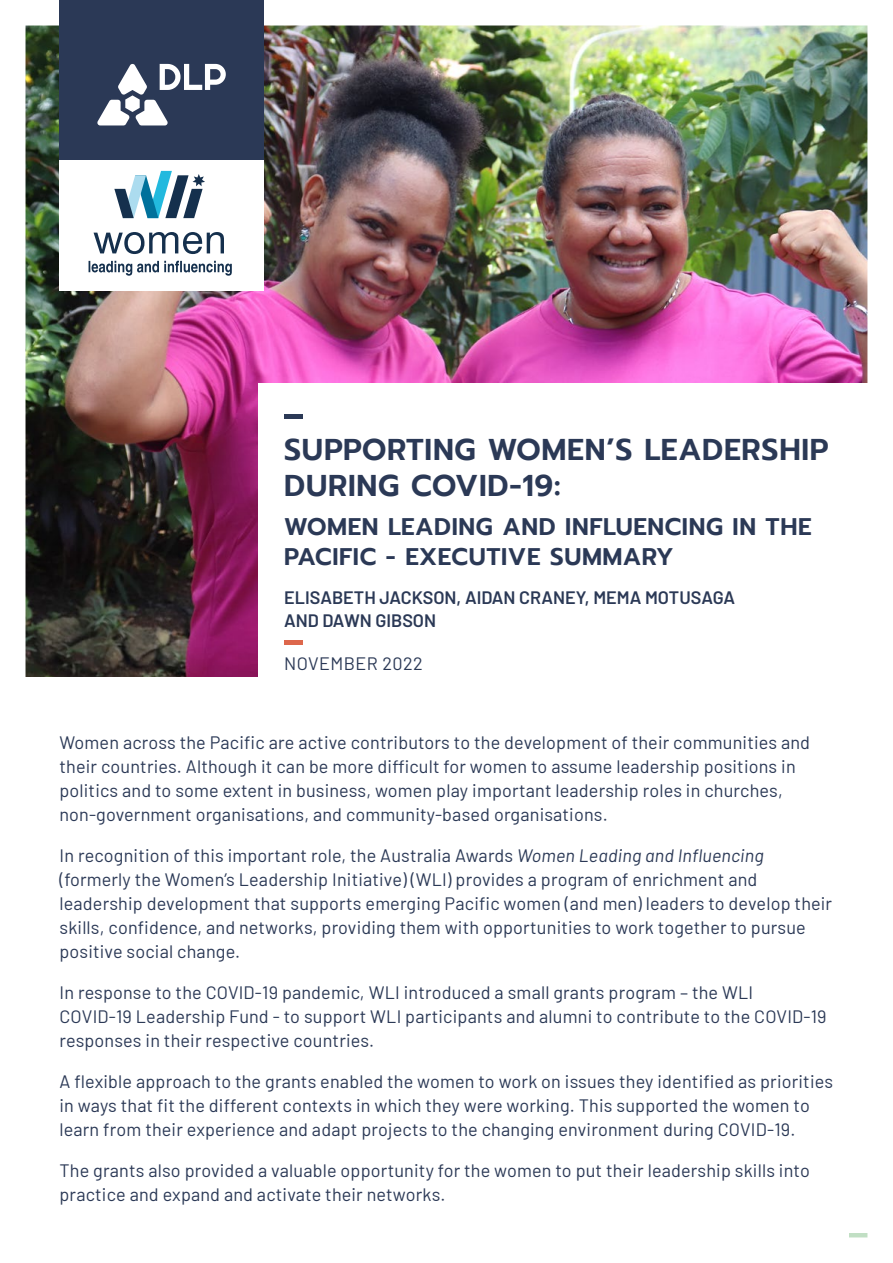
<style>
.page{position:relative;width:893px;height:1263px;background:#fff}
.page>*{position:absolute;margin:0;border:0;box-sizing:border-box;transform-origin:0 0}
.t1{font:600 30px/36px "Prompt";letter-spacing:.025em;color:#2b3956}
.t2{font:600 24px/30px "Prompt";letter-spacing:.025em;color:#2b3956}
.t3{font:18px/24px "Barlow";letter-spacing:.01em;color:#2b3956}
.t4{font:600 18px/22.5px "Barlow";color:#2b3956}
.s1{font-style:italic}
</style>
<div class="page">
<img style="left:25px;top:0;width:843px;height:1238px">
<div style="left:60px;top:159px;width:204px;height:132px;background:#fff"></div>
<svg style="left:94px;top:232px;width:130px;height:22px"></svg>
<svg style="left:89px;top:261px;width:143px;height:15px"></svg>
<svg style="left:114px;top:171px;width:91px;height:47px"></svg>
<div style="left:60px;top:0;width:204px;height:159px;background:#2b3956"></div>
<svg style="left:97px;top:63px;width:129px;height:62px"></svg>
<h1 class="t1" style="left:284px;top:432px;width:546px">SUPPORTING WOMEN’S LEADERSHIP<br>DURING COVID-19:</h1>
<h2 class="t2" style="left:284px;top:511px;width:529px">WOMEN LEADING AND INFLUENCING IN THE<br>PACIFIC - EXECUTIVE SUMMARY</h2>
<p class="t4" style="left:284px;top:585px;width:453px">ELISABETH JACKSON, AIDAN CRANEY, MEMA MOTUSAGA<br>AND DAWN GIBSON</p>
<p class="t3" style="left:284px;top:650px;width:140px">NOVEMBER 2022</p>
<p class="t3" style="left:60px;top:729px;width:752px">Women across the Pacific are active contributors to the development of their communities and their countries. Although it can be more difficult for women to assume leadership positions in politics and to some extent in business, women play important leadership roles in churches, non-government organisations, and community-based organisations.</p>
<p class="t3" style="left:60px;top:842px;width:774px">In recognition of this important role, the Australia Awards <span class="s1">Women Leading and Influencing </span>(formerly the Women’s Leadership Initiative) (WLI) provides a program of enrichment and leadership development that supports emerging Pacific women (and men) leaders to develop their skills, confidence, and networks, providing them with opportunities to work together to pursue positive social change.</p>
<p class="t3" style="left:60px;top:979px;width:769px">In response to the COVID-19 pandemic, WLI introduced a small grants program – the WLI<br>COVID-19 Leadership Fund - to support WLI participants and alumni to contribute to the COVID-19 responses in their respective countries.</p>
<p class="t3" style="left:60px;top:1068px;width:775px">A flexible approach to the grants enabled the women to work on issues they identified as priorities in ways that fit the different contexts in which they were working. This supported the women to learn from their experience and adapt projects to the changing environment during COVID-19.</p>
<p class="t3" style="left:60px;top:1156px;width:752px">The grants also provided a valuable opportunity for the women to put their leadership skills into practice and expand and activate their networks.</p>
</div>
